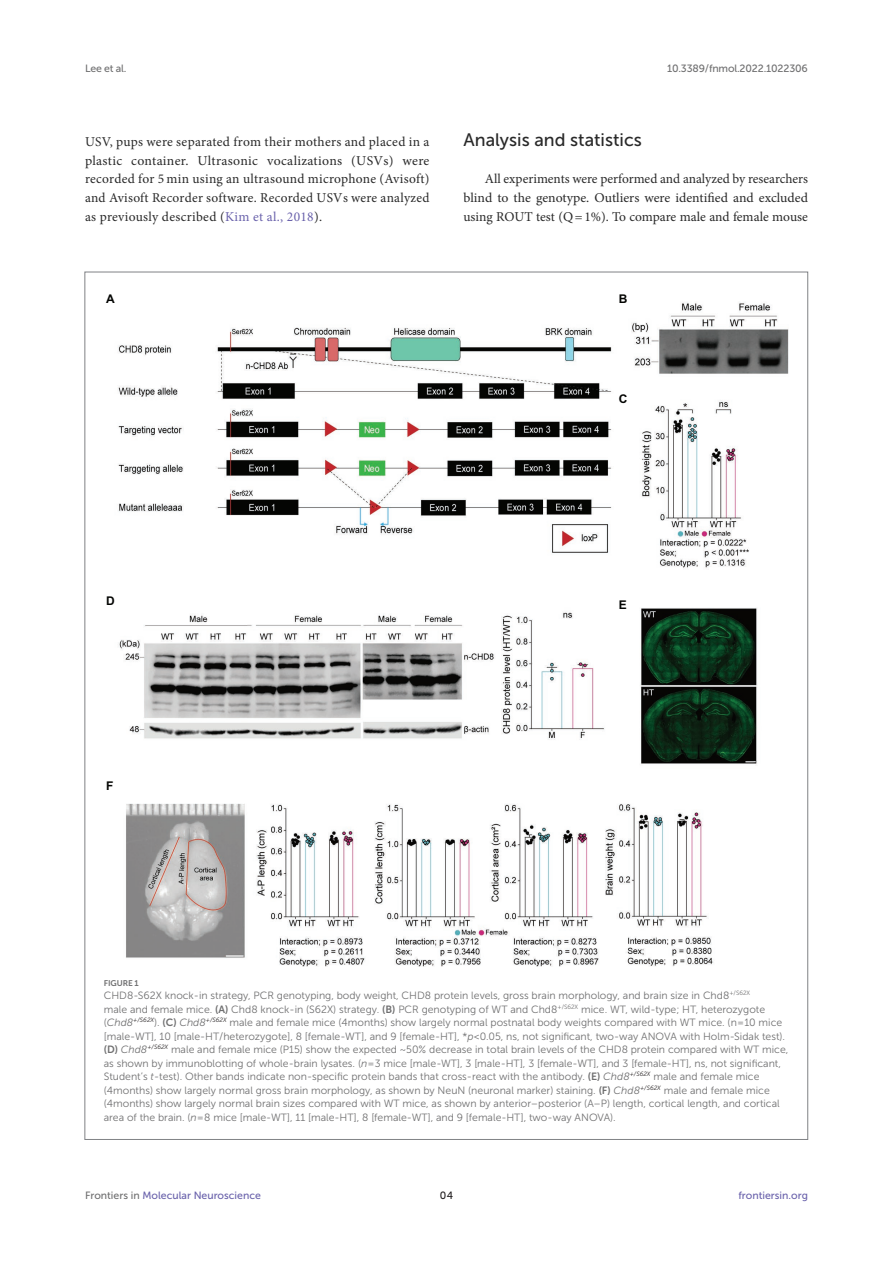
<style>
.page{position:relative;width:893px;height:1263px;background:#fff}
.page>*{position:absolute;margin:0;border:0;box-sizing:border-box;transform-origin:0 0}
.HEAD_2{font:18px "Museo Sans 500";color:#292929}
.TEXT_FLUSH{font:13.5px/18.8px "Minion Pro";letter-spacing:.01em;color:#292929;text-align:justify}
.t1{font:700 12px "Arial";color:#040503}
.FIG_LEG{font:10.5px/13.5px "Museo Sans 300";color:#6f6f70}
.t2{font:10.5px "Museo Sans 500";color:#6961ab}
.t3{font:10.5px "Museo Sans 500";letter-spacing:-.015em;color:#6f6f70}
.t4{font:10.5px "Museo Sans 500";color:#231f20}
.FIG_HD{font:8.25px "Museo Sans 700";letter-spacing:-.01em;color:#6f6f70}
.s1{color:#6961ab}
.s2{font-family:"Museo Sans 700"}
.s3{font-style:italic}
.s4{color:#6f6f70}
</style>
<div class="page">
<img style="left:118px;top:302px;width:671px;height:665px">
<p class="t3" style="left:85px;top:63px;width:43px">Lee et al.</p>
<p class="t3" style="left:667px;top:63px;width:142px">10.3389/fnmol.2022.1022306</p>
<p class="TEXT_FLUSH" style="left:85px;top:132px;width:346px">USV, pups were separated from their mothers and placed in a plastic container. Ultrasonic vocalizations (USVs) were recorded for 5 min using an ultrasound microphone (Avisoft) and Avisoft Recorder software. Recorded USVs were analyzed as previously described (<span class="s1">Kim et al., 2018</span>).</p>
<p class="HEAD_2" style="left:463px;top:130px;width:180px">Analysis and statistics</p>
<p class="TEXT_FLUSH" style="left:463px;top:170px;width:346px;text-indent:21px">All experiments were performed and analyzed by researchers blind to the genotype. Outliers were identified and excluded using ROUT test (Q=1%). To compare male and female mouse</p>
<p class="t1" style="left:106px;top:291px;width:10px">A</p>
<p class="t1" style="left:619px;top:291px;width:10px">B</p>
<p class="t1" style="left:619px;top:391px;width:10px">C</p>
<p class="t1" style="left:106px;top:592px;width:10px">D</p>
<p class="t1" style="left:619px;top:596px;width:10px">E</p>
<p class="t1" style="left:106px;top:777px;width:9px">F</p>
<p class="FIG_HD" style="left:104px;top:978px;width:37px">FIGURE 1</p>
<p class="FIG_LEG" style="left:104px;top:989px;width:686px">CHD8-S62X knock-in strategy, PCR genotyping, body weight, CHD8 protein levels, gross brain morphology, and brain size in Chd8<sup>+/S62X<br></sup>male and female mice. <span class="s2">(A)</span> Chd8 knock-in (S62X) strategy. <span class="s2">(B)</span> PCR genotyping of WT and Chd8<sup>+/S62X</sup> mice. WT, wild-type; HT, heterozygote (<span class="s3">Chd8</span><sup>+/S62X</sup>). <span class="s2">(C)</span> <span class="s3">Chd8</span><sup>+/S62X</sup> male and female mice (4 months) show largely normal postnatal body weights compared with WT mice. (n = 10 mice [male-WT], 10 [male-HT/heterozygote], 8 [female-WT], and 9 [female-HT], *<span class="s3">p</span> &lt; 0.05, ns, not significant, two-way ANOVA with Holm-Sidak test). <span class="s2">(D)</span> <span class="s3">Chd8</span><sup>+/S62X</sup> male and female mice (P15) show the expected ~50% decrease in total brain levels of the CHD8 protein compared with WT mice, as shown by immunoblotting of whole-brain lysates. (<span class="s3">n</span> = 3 mice [male-WT], 3 [male-HT], 3 [female-WT], and 3 [female-HT], ns, not significant, Student’s <span class="s3">t</span>-test). Other bands indicate non-specific protein bands that cross-react with the antibody. <span class="s2">(E)</span> <span class="s3">Chd8</span><sup>+/S62X</sup> male and female mice<br>(4 months) show largely normal gross brain morphology, as shown by NeuN (neuronal marker) staining. <span class="s2">(F)</span> <span class="s3">Chd8</span><sup>+/S62X</sup> male and female mice<br>(4 months) show largely normal brain sizes compared with WT mice, as shown by anterior–posterior (A–P) length, cortical length, and cortical area of the brain. (<span class="s3">n</span> = 8 mice [male-WT], 11 [male-HT], 8 [female-WT], and 9 [female-HT], two-way ANOVA).</p>
<p class="t2" style="left:85px;top:1190px;width:177px"><span class="s4">Frontiers in</span> Molecular Neuroscience</p>
<p class="t4" style="left:440px;top:1190px;width:15px">04</p>
<p class="t2" style="left:738px;top:1190px;width:71px">frontiersin.org</p>
</div>
